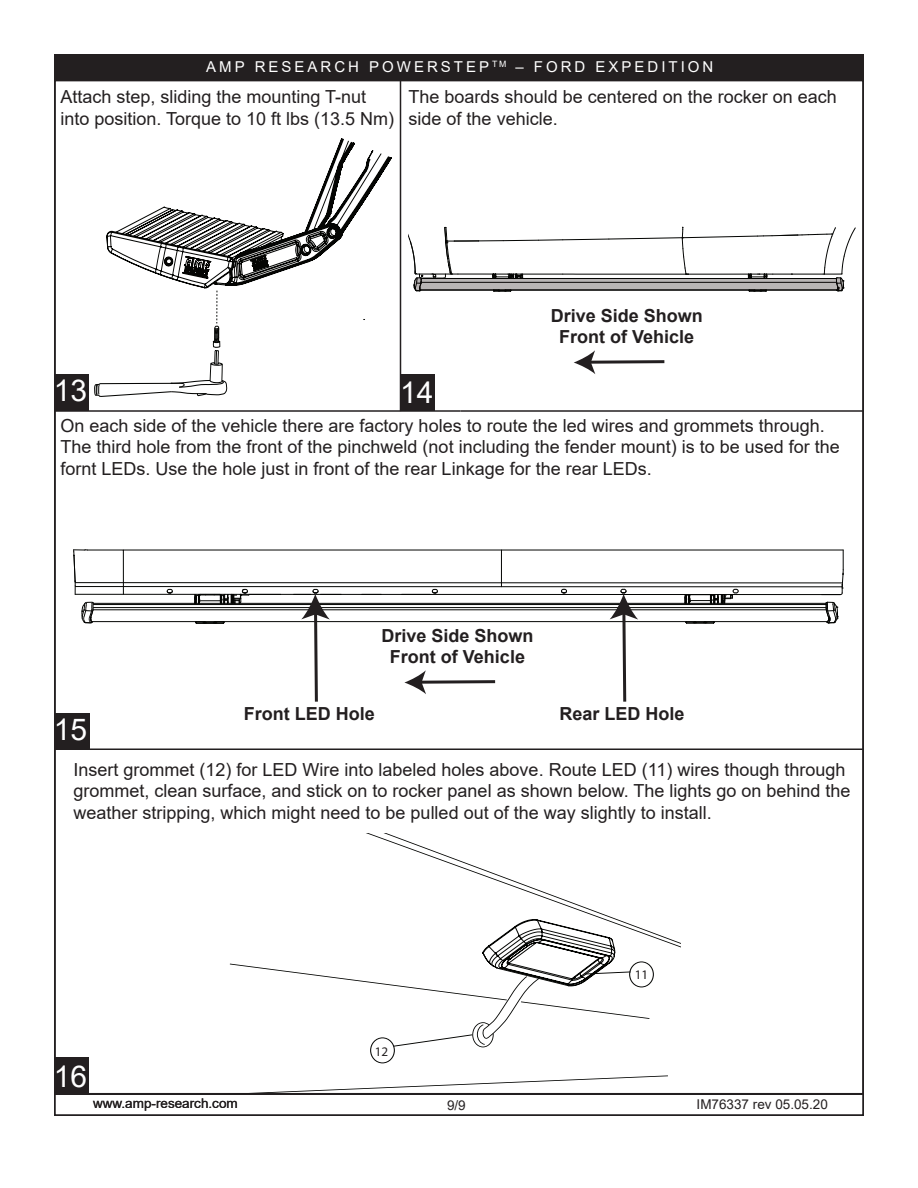
<style>
.page{position:relative;width:918px;height:1188px;background:#fff}
.page>*{position:absolute;margin:0;border:0;box-sizing:border-box;transform-origin:0 0}
.t1{font:30px "Arial";color:#fff}
.t2{font:18px/21.6px "Arial";color:#231f20}
.t3{font:700 18px/21.6px "Arial";color:#231f20;text-align:center}
.t4{font:15px "Arial";letter-spacing:.2em;color:#fff}
.t5{font:13.5px "Arial";color:#231f20}
.t6{font:13.05px "Myriad Pro";color:#231f20}
</style>
<div class="page">
<div style="left:54px;top:55px;width:809px;height:26px;background:#231f20"></div>
<svg style="left:94px;top:138px;width:298px;height:259px"></svg>
<hr style="left:92px;top:621px;width:736px;height:1px;background:#040503">
<hr style="left:93px;top:604px;width:733px;height:1px;background:#040503">
<hr style="left:93px;top:607px;width:733px;height:1px;background:#040503">
<hr style="left:93px;top:610px;width:733px;height:1px;background:#040503">
<hr style="left:93px;top:603px;width:733px;height:1px;background:#040503">
<svg style="left:167px;top:589px;width:6px;height:5px"></svg>
<svg style="left:73px;top:549px;width:51px;height:46px"></svg>
<svg style="left:81px;top:602px;width:13px;height:22px"></svg>
<hr style="left:75px;top:594px;width:156px;height:1px;background:#040503">
<hr style="left:75px;top:586px;width:767px;height:1px;background:#040503">
<hr style="left:75px;top:582px;width:767px;height:1px;background:#040503">
<hr style="left:123px;top:550px;width:720px;height:1px;background:#040503">
<svg style="left:194px;top:550px;width:650px;height:152px"></svg>
<svg style="left:409px;top:226px;width:447px;height:66px"></svg>
<svg style="left:273px;top:1075px;width:395px;height:17px"></svg>
<div style="left:370px;top:1037px;width:25px;height:26px;border:1px solid #040503;border-radius:50%"></div>
<svg style="left:230px;top:834px;width:450px;height:213px"></svg>
<svg style="left:574px;top:350px;width:91px;height:24px"></svg>
<div style="left:55px;top:374px;width:34px;height:37px;background:#231f20"></div>
<div style="left:55px;top:713px;width:35px;height:36px;background:#231f20"></div>
<div style="left:54px;top:1058px;width:34px;height:36px;background:#231f20"></div>
<div style="left:54px;top:1094px;width:810px;height:22px;border:2px solid #231f20"></div>
<hr style="left:54px;top:410px;width:406px;height:2px;background:#231f20">
<hr style="left:460px;top:410px;width:404px;height:2px;background:#231f20">
<div style="left:400px;top:374px;width:35px;height:37px;background:#231f20"></div>
<hr style="left:400px;top:79px;width:1px;height:332px;background:#231f20">
<hr style="left:54px;top:748px;width:809px;height:2px;background:#231f20">
<p class="t4" style="left:206px;top:56px;width:509px">AMP RESEARCH POWERSTEP <sup>TM</sup> – FORD EXPEDITION</p>
<p class="t2" style="left:60px;top:86px;width:335px">Attach step, sliding the mounting T-nut into position. Torque to 10 ft lbs (13.5 Nm)</p>
<p class="t2" style="left:409px;top:86px;width:430px">The boards should be centered on the rocker on each side of the vehicle.</p>
<h1 class="t1" style="left:54px;top:370px;width:35px">13</h1>
<h1 class="t1" style="left:72px;top:372px;width:18px">8</h1>
<h1 class="t1" style="left:400px;top:372px;width:35px">14</h1>
<p class="t3" style="left:551px;top:305px;width:154px">Drive Side Shown<br>Front of Vehicle</p>
<p class="t2" style="left:60px;top:414px;width:781px">On each side of the vehicle there are factory holes to route the led wires and grommets through.<br>The third hole from the front of the pinchweld (not including the fender mount) is to be used for the fornt LEDs. Use the hole just in front of the rear Linkage for the rear LEDs.</p>
<h1 class="t1" style="left:54px;top:709px;width:35px">15</h1>
<h1 class="t1" style="left:56px;top:712px;width:35px">20</h1>
<p class="t3" style="left:381px;top:625px;width:154px">Drive Side Shown<br>Front of Vehicle</p>
<p class="t3" style="left:244px;top:703px;width:133px">Front LED Hole</p>
<p class="t3" style="left:559px;top:703px;width:127px">Rear LED Hole</p>
<p class="t2" style="left:73px;top:759px;width:779px">Insert grommet (12) for LED Wire into labeled holes above. Route LED (11) wires though through grommet, clean surface, and stick on to rocker panel as shown below. The lights go on behind the weather stripping, which might need to be pulled out of the way slightly to install.</p>
<h1 class="t1" style="left:54px;top:1056px;width:35px">16</h1>
<p class="t5" style="left:93px;top:1094px;width:146px">www.amp-research.com</p>
<p class="t6" style="left:375px;top:1043px;width:15px">12</p>
<p class="t6" style="left:635px;top:967px;width:15px">11</p>
<p class="t5" style="left:447px;top:1096px;width:20px">9/9</p>
<p class="t5" style="left:697px;top:1095px;width:133px">IM76337 rev 05.05.20</p>
</div>
